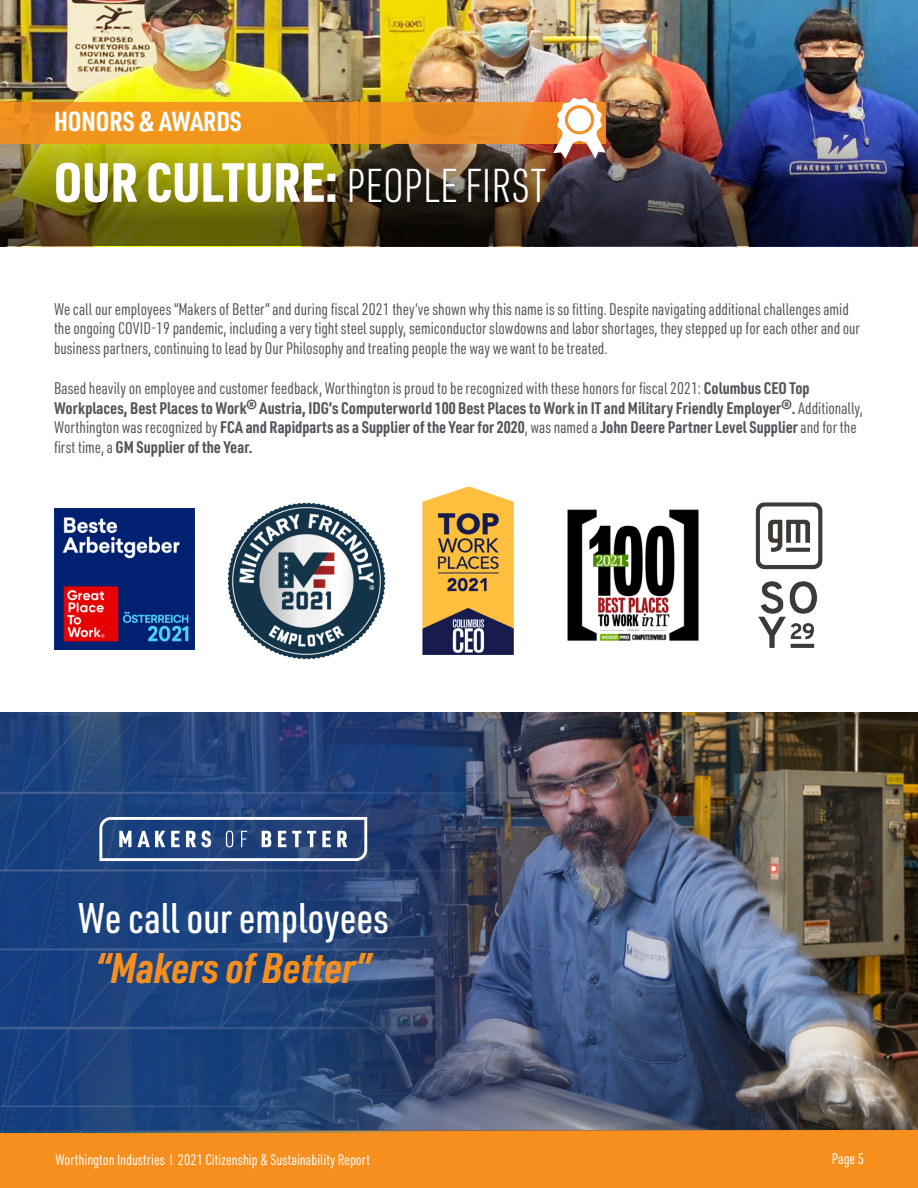
<style>
.page{position:relative;width:918px;height:1188px;background:#fff}
.page>*{position:absolute;margin:0;border:0;box-sizing:border-box;transform-origin:0 0}
.t1{font:900 54px "URWDIN Cond";color:#fff}
.t2{font:500 42px "URWDIN Cond";color:#fff}
.t3{font:italic 700 42px "URWDIN Cond";color:#f68f1e}
.t4{font:700 27px "URWDIN Cond";color:#fff}
.t5{font:700 16.5px/19.8px "URWDIN Cond";color:#53565a}
.t6{font:16.5px/19.8px "URWDIN Cond";color:#53565a}
.t7{font:15px "URWDIN Cond";color:#fff}
.s1{font-weight:300;font-size:46.5px}
.s2{font-weight:400}
</style>
<div class="page">
<div style="left:0;top:1130px;width:918px;height:58px;background:#f68f1e"></div>
<img style="left:0;top:0;width:918px;height:12px">
<img style="left:0;top:12px;width:918px;height:234px">
<img style="left:567px;top:509px;width:132px;height:132px">
<img style="left:422px;top:487px;width:92px;height:168px">
<img style="left:228px;top:502px;width:157px;height:158px">
<img style="left:755px;top:502px;width:68px;height:146px">
<img style="left:54px;top:509px;width:141px;height:141px">
<svg style="left:0;top:102px;width:553px;height:41px;background:#ee901e"></svg>
<img style="left:0;top:712px;width:918px;height:418px">
<svg style="left:553px;top:97px;width:53px;height:62px"></svg>
<div style="left:568px;top:108px;width:23px;height:23px;background:#fff;border-radius:50%"></div>
<svg style="left:99px;top:817px;width:268px;height:44px"></svg>
<h3 class="t4" style="left:54px;top:103px;width:189px">HONORS &amp; AWARDS</h3>
<h1 class="t1" style="left:54px;top:145px;width:494px">OUR CULTURE: <span class="s1">PEOPLE FIRST</span></h1>
<p class="t6" style="left:54px;top:298px;width:808px">We call our employees “Makers of Better” and during fiscal 2021 they’ve shown why this name is so fitting. Despite navigating additional challenges amid the ongoing COVID-19 pandemic, including a very tight steel supply, semiconductor slowdowns and labor shortages, they stepped up for each other and our business partners, continuing to lead by Our Philosophy and treating people the way we want to be treated.</p>
<p class="t5" style="left:54px;top:377px;width:811px"><span class="s2">Based heavily on employee and customer feedback, Worthington is proud to be recognized with these honors for fiscal 2021:</span> Columbus CEO Top Workplaces, Best Places to Work® Austria, IDG’s Computerworld 100 Best Places to Work in IT and Military Friendly Employer®. <span class="s2">Additionally, Worthington was recognized by</span> FCA and Rapidparts as a Supplier of the Year for 2020<span class="s2">, was named a</span> John Deere Partner Level Supplier <span class="s2">and for the first time, a</span> GM Supplier of the Year.</p>
<h2 class="t2" style="left:78px;top:890px;width:312px">We call our employees</h2>
<h2 class="t3" style="left:96px;top:940px;width:277px">“Makers of Better”</h2>
<p class="t7" style="left:55px;top:1149px;width:316px">Worthington Industries I 2021 Citizenship &amp; Sustainability Report</p>
<p class="t7" style="left:832px;top:1149px;width:34px">Page 5</p>
</div>
